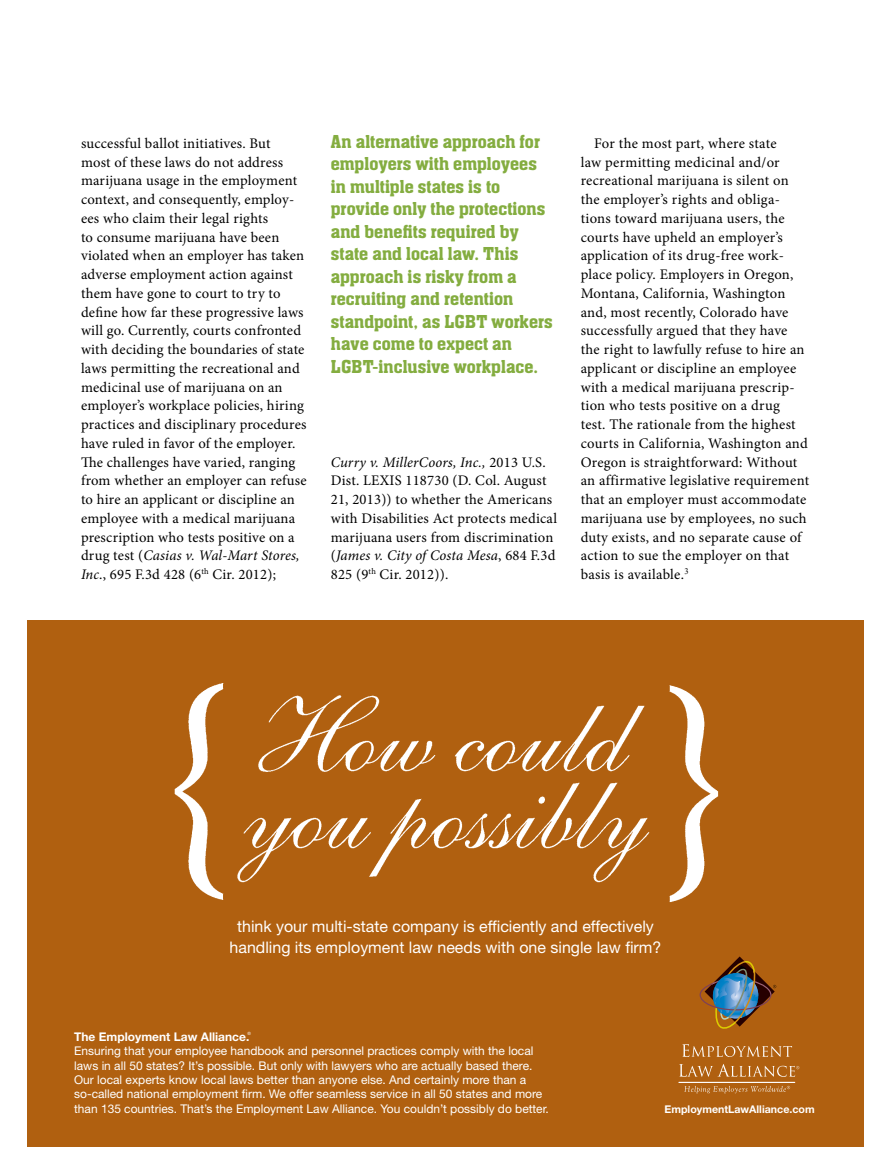
<style>
.page{position:relative;width:891px;height:1175px;background:#fff}
.page>*{position:absolute;margin:0;border:0;box-sizing:border-box;transform-origin:0 0}
.t1{font:500 19.5px/22.5px "Aachen Std";letter-spacing:.005em;color:#84ad40}
.t2{font:15.9px/21.3px "Helvetica Neue LT Std";color:#fff;text-align:center}
.t3{font:14.7px/18.8px "Minion Pro";letter-spacing:.015em;color:#000}
.t4{font:12px/14.4px "Helvetica Neue LT Std";color:#fff}
.t5{font:700 12px "Helvetica Neue LT Std";color:#fff}
.t6{font:700 10.65px "Helvetica Neue LT Std";color:#fff}
.t7{font:4.35px "Helvetica Neue LT Std";color:#fff}
.s1{font-style:italic}
</style>
<div class="page">
<div style="left:27px;top:620px;width:837px;height:527px;background:#b06010"></div>
<svg style="left:682px;top:1044px;width:110px;height:13px"></svg>
<hr style="left:679px;top:1082px;width:116px;height:1px;background:#fff">
<svg style="left:684px;top:1085px;width:106px;height:8px"></svg>
<svg style="left:679px;top:1064px;width:120px;height:12px"></svg>
<svg style="left:699px;top:956px;width:77px;height:73px"></svg>
<img style="left:174px;top:683px;width:545px;height:220px">
<p class="t3" style="left:81px;top:134px;width:227px">successful ballot initiatives. But<br>most of these laws do not address marijuana usage in the employment context, and consequently, employ&shy;ees who claim their legal rights<br>to consume marijuana have been violated when an employer has taken adverse employment action against them have gone to court to try to define how far these progressive laws will go. Currently, courts confronted with deciding the boundaries of state laws permitting the recreational and medicinal use of marijuana on an employer’s workplace policies, hiring practices and disciplinary procedures have ruled in favor of the employer.<br>The challenges have varied, ranging from whether an employer can refuse to hire an applicant or discipline an employee with a medical marijuana prescription who tests positive on a drug test (<span class="s1">Casias v. Wal-Mart Stores, Inc</span>., 695 F.3d 428 (6<sup>th</sup> Cir. 2012);</p>
<p class="t1" style="left:331px;top:130px;width:223px">An alternative approach for employers with employees in multiple states is to provide only the protections and benefits required by state and local law. This approach is risky from a recruiting and retention standpoint, as LGBT workers have come to expect an<br>LGBT-inclusive workplace.</p>
<p class="t3" style="left:331px;top:452px;width:228px"><span class="s1">Curry v. MillerCoors, Inc.,</span> 2013 U.S.<br>Dist. LEXIS 118730 (D. Col. August 21, 2013)) to whether the Americans with Disabilities Act protects medical marijuana users from discrimination (<span class="s1">James v. City of Costa Mesa</span>, 684 F.3d 825 (9<sup>th</sup> Cir. 2012)).</p>
<p class="t3" style="left:581px;top:134px;width:230px;text-indent:13px">For the most part, where state<br>law permitting medicinal and/or recreational marijuana is silent on the employer’s rights and obliga&shy;tions toward marijuana users, the courts have upheld an employer’s application of its drug-free work&shy;place policy. Employers in Oregon, Montana, California, Washington and, most recently, Colorado have successfully argued that they have the right to lawfully refuse to hire an applicant or discipline an employee with a medical marijuana prescrip&shy;tion who tests positive on a drug<br>test. The rationale from the highest courts in California, Washington and Oregon is straightforward: Without an affirmative legislative requirement that an employer must accommodate marijuana use by employees, no such duty exists, and no separate cause of action to sue the employer on that basis is available.<sup>3</sup></p>
<p class="t2" style="left:230px;top:915px;width:433px">think your multi-state company is efficiently and effectively handling its employment law needs with one single law firm?</p>
<p class="t5" style="left:74px;top:1029px;width:177px">The Employment Law Alliance.</p>
<p class="t7" style="left:248px;top:1031px;width:5px">®</p>
<p class="t4" style="left:74px;top:1043px;width:476px">Ensuring that your employee handbook and personnel practices comply with the local laws in all 50 states? It’s possible. But only with lawyers who are actually based there.<br>Our local experts know local laws better than anyone else. And certainly more than a so-called national employment firm. We offer seamless service in all 50 states and more than 135 countries. That’s the Employment Law Alliance. You couldn’t possibly do better.</p>
<p class="t6" style="left:665px;top:1102px;width:152px">EmploymentLawAlliance.com</p>
</div>
